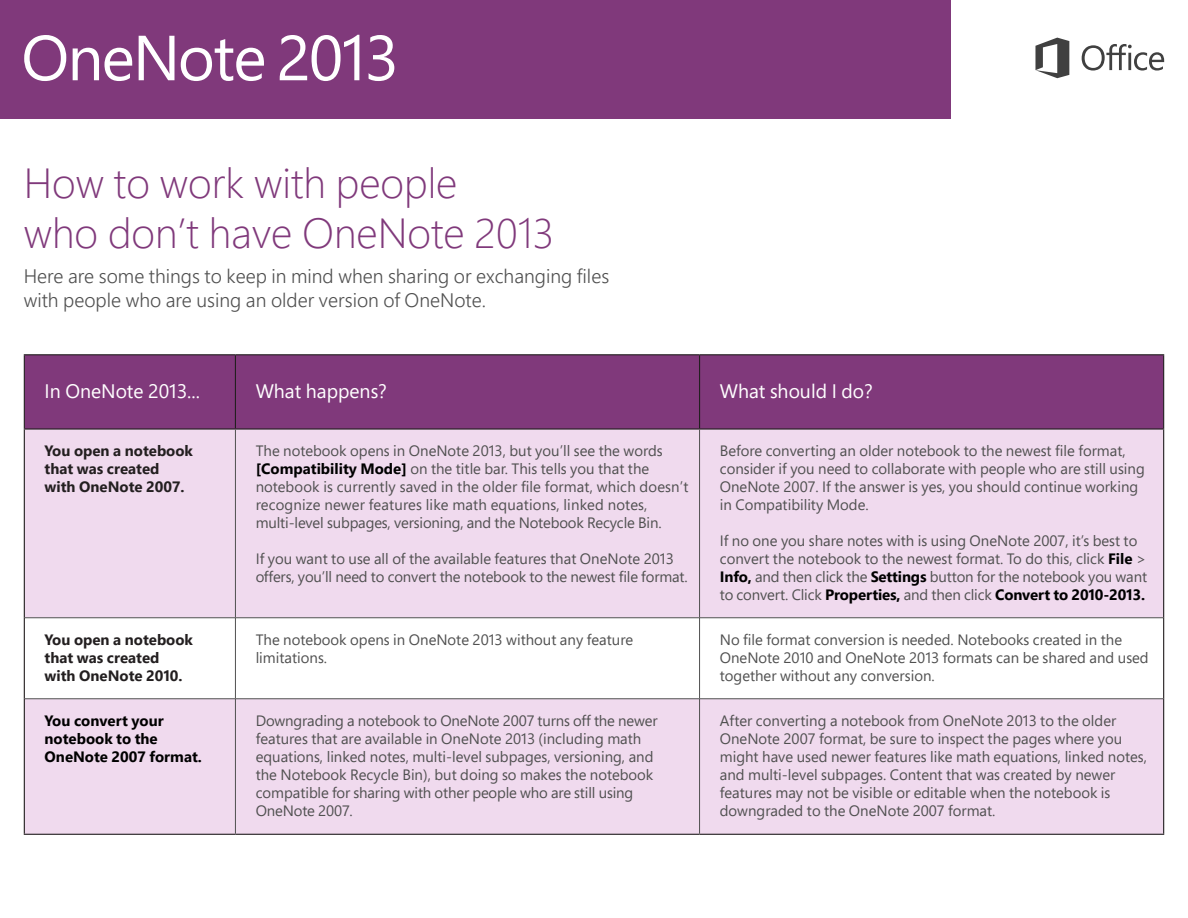
<style>
.page{position:relative;width:1188px;height:918px;background:#fff}
.page>*{position:absolute;margin:0;border:0;box-sizing:border-box;transform-origin:0 0}
.t1{font:300 42px/50.4px "Segoe Pro";color:#80397b}
.t2{font:300 19.5px/23.4px "Segoe Pro";color:#505050}
.t3{font:19.5px "Segoe Pro";color:#fff}
.t4{font:15px/18px "Segoe Pro";color:#505050}
.t5{font:700 15px/18px "Segoe Pro";color:#231f20}
.t6{font:700 15px/18px "Segoe Pro";color:#000}
.s1{font-weight:700;color:#000}
</style>
<div class="page">
<div style="left:0;top:0;width:950px;height:119px;background:#80397b"></div>
<svg style="left:1082px;top:44px;width:82px;height:27px"></svg>
<svg style="left:1035px;top:38px;width:34px;height:40px"></svg>
<svg style="left:24px;top:35px;width:42px;height:46px"></svg>
<svg style="left:73px;top:48px;width:59px;height:33px"></svg>
<svg style="left:139px;top:36px;width:35px;height:44px"></svg>
<svg style="left:181px;top:39px;width:83px;height:42px"></svg>
<svg style="left:280px;top:35px;width:79px;height:46px"></svg>
<svg style="left:369px;top:35px;width:25px;height:46px"></svg>
<div style="left:25px;top:355px;width:1138px;height:73px;background:#80397b"></div>
<div style="left:25px;top:430px;width:1138px;height:404px;background:#f0daee"></div>
<svg style="left:25px;top:619px;width:1138px;height:80px"></svg>
<hr style="left:24px;top:430px;width:1px;height:188px;background:#231f20">
<hr style="left:1163px;top:430px;width:1px;height:188px;background:#231f20">
<hr style="left:24px;top:618px;width:1px;height:81px;background:#231f20">
<hr style="left:1163px;top:618px;width:1px;height:81px;background:#231f20">
<hr style="left:24px;top:699px;width:1px;height:135px;background:#231f20">
<hr style="left:1163px;top:699px;width:1px;height:135px;background:#231f20">
<hr style="left:24px;top:834px;width:211px;height:1px;background:#231f20">
<hr style="left:235px;top:834px;width:465px;height:1px;background:#231f20">
<hr style="left:700px;top:834px;width:464px;height:1px;background:#231f20">
<hr style="left:699px;top:430px;width:1px;height:188px;background:#505050">
<hr style="left:25px;top:618px;width:210px;height:1px;background:#505050">
<hr style="left:235px;top:618px;width:465px;height:1px;background:#505050">
<hr style="left:700px;top:618px;width:463px;height:1px;background:#505050">
<hr style="left:699px;top:618px;width:1px;height:81px;background:#505050">
<hr style="left:25px;top:699px;width:210px;height:1px;background:#505050">
<hr style="left:235px;top:699px;width:465px;height:1px;background:#505050">
<hr style="left:700px;top:699px;width:463px;height:1px;background:#505050">
<hr style="left:699px;top:699px;width:1px;height:135px;background:#505050">
<hr style="left:24px;top:354px;width:211px;height:1px;background:#231f20">
<hr style="left:24px;top:355px;width:1px;height:73px;background:#231f20">
<hr style="left:235px;top:354px;width:465px;height:1px;background:#231f20">
<hr style="left:235px;top:355px;width:1px;height:73px;background:#231f20">
<hr style="left:24px;top:428px;width:211px;height:2px;background:#231f20">
<hr style="left:700px;top:354px;width:464px;height:1px;background:#231f20">
<hr style="left:699px;top:355px;width:1px;height:73px;background:#231f20">
<hr style="left:1163px;top:355px;width:1px;height:73px;background:#231f20">
<hr style="left:235px;top:430px;width:1px;height:188px;background:#505050">
<hr style="left:235px;top:428px;width:465px;height:2px;background:#231f20">
<hr style="left:700px;top:428px;width:464px;height:2px;background:#231f20">
<hr style="left:235px;top:618px;width:1px;height:81px;background:#505050">
<hr style="left:235px;top:699px;width:1px;height:135px;background:#505050">
<p class="t1" style="left:24px;top:156px;width:532px">How to work with people<br>who don’t have OneNote 2013</p>
<p class="t2" style="left:24px;top:264px;width:587px">Here are some things to keep in mind when sharing or exchanging files with people who are using an older version of OneNote.</p>
<p class="t3" style="left:45px;top:378px;width:157px">In OneNote 2013...</p>
<p class="t3" style="left:256px;top:378px;width:133px">What happens?</p>
<p class="t3" style="left:720px;top:378px;width:155px">What should I do?</p>
<p class="t5" style="left:45px;top:442px;width:150px">You open a notebook that was created with OneNote 2007.</p>
<p class="t4" style="left:256px;top:442px;width:434px">The notebook opens in OneNote 2013, but you’ll see the words <span class="s1">[Compatibility Mode]</span> on the title bar. This tells you that the notebook is currently saved in the older file format, which doesn’t recognize newer features like math equations, linked notes, multi-level subpages, versioning, and the Notebook Recycle Bin.</p>
<p class="t4" style="left:256px;top:550px;width:434px">If you want to use all of the available features that OneNote 2013 offers, you’ll need to convert the notebook to the newest file format.</p>
<p class="t4" style="left:720px;top:442px;width:427px">Before converting an older notebook to the newest file format, consider if you need to collaborate with people who are still using OneNote 2007. If the answer is yes, you should continue working in Compatibility Mode.</p>
<p class="t4" style="left:720px;top:532px;width:429px">If no one you share notes with is using OneNote 2007, it’s best to convert the notebook to the newest format. To do this, click <span class="s1">File</span> &gt; <span class="s1">Info,</span> and then click the <span class="s1">Settings</span> button for the notebook you want to convert. Click <span class="s1">Properties,</span> and then click <span class="s1">Convert to 2010-2013.</span></p>
<p class="t5" style="left:45px;top:630px;width:150px">You open a notebook that was created with OneNote 2010.</p>
<p class="t4" style="left:256px;top:631px;width:379px">The notebook opens in OneNote 2013 without any feature limitations.</p>
<p class="t4" style="left:720px;top:631px;width:430px">No file format conversion is needed. Notebooks created in the<br>OneNote 2010 and OneNote 2013 formats can be shared and used together without any conversion.</p>
<p class="t6" style="left:45px;top:711px;width:159px">You convert your notebook to the<br>OneNote 2007 format.</p>
<p class="t4" style="left:256px;top:712px;width:403px">Downgrading a notebook to OneNote 2007 turns off the newer features that are available in OneNote 2013 (including math equations, linked notes, multi-level subpages, versioning, and the Notebook Recycle Bin), but doing so makes the notebook compatible for sharing with other people who are still using OneNote 2007.</p>
<p class="t4" style="left:720px;top:712px;width:429px">After converting a notebook from OneNote 2013 to the older OneNote 2007 format, be sure to inspect the pages where you might have used newer features like math equations, linked notes, and multi-level subpages. Content that was created by newer features may not be visible or editable when the notebook is downgraded to the OneNote 2007 format.</p>
</div>
